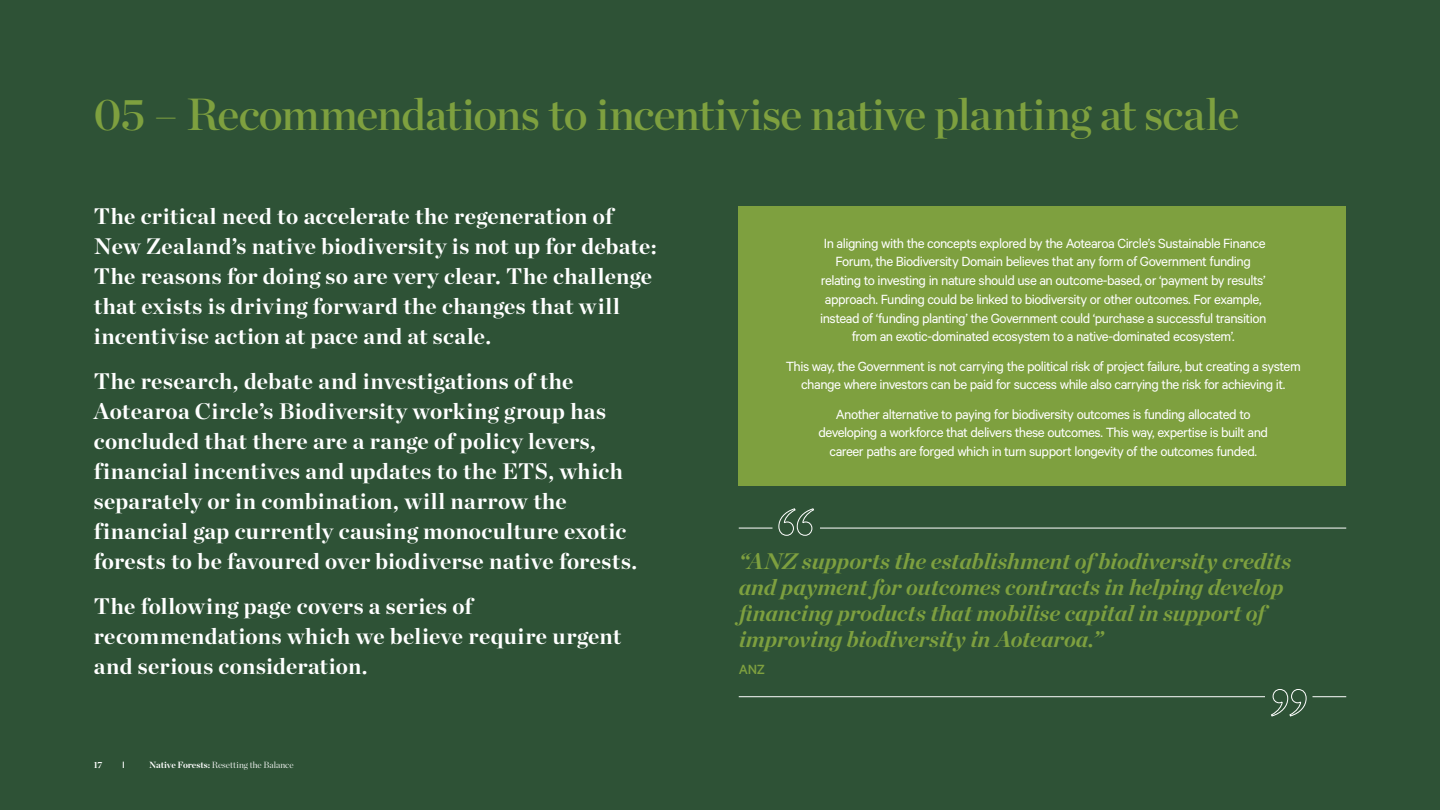
<style>
.page{position:relative;width:1440px;height:810px;background:#2e5236}
.page>*{position:absolute;margin:0;border:0;box-sizing:border-box;transform-origin:0 0}
.t1{font:45px "Chronicle Display Semi";letter-spacing:-.02em;color:#7ea03f}
.t2{font:700 22.5px/30px "Chronicle Display";letter-spacing:.015em;color:#fff}
.t3{font:italic 700 22.5px/26.2px "Chronicle Display";letter-spacing:-.005em;color:#7ea03f}
.t4{font:15px/18.8px "Calibre";letter-spacing:-.035em;color:#fff;text-align:center}
.t5{font:500 15px "Calibre";color:#7ea03f}
.t6{font:300 9px "Chronicle Display";color:#fff}
.t7{font:700 9px "Chronicle Display";color:#fff}
.s1{font-weight:700}
</style>
<div class="page">
<div style="left:739px;top:206px;width:607px;height:280px;background:#7ea03f"></div>
<svg style="left:778px;top:508px;width:36px;height:28px"></svg>
<hr style="left:739px;top:528px;width:33px;height:1px;background:#fff">
<hr style="left:820px;top:528px;width:526px;height:1px;background:#fff">
<svg style="left:1271px;top:689px;width:36px;height:28px"></svg>
<hr style="left:1312px;top:696px;width:34px;height:1px;background:#fff">
<hr style="left:739px;top:696px;width:526px;height:1px;background:#fff">
<h1 class="t1" style="left:94px;top:79px;width:1147px">05 – Recommendations to incentivise native planting at scale</h1>
<p class="t2" style="left:94px;top:200px;width:565px">The critical need to accelerate the regeneration of New Zealand’s native biodiversity is not up for debate:<br>The reasons for doing so are very clear. The challenge that exists is driving forward the changes that will incentivise action at pace and at scale.</p>
<p class="t2" style="left:94px;top:365px;width:545px">The research, debate and investigations of the Aotearoa Circle’s Biodiversity working group has concluded that there are a range of policy levers, financial incentives and updates to the ETS, which separately or in combination, will narrow the financial gap currently causing monoculture exotic forests to be favoured over biodiverse native forests.</p>
<h2 class="t2" style="left:94px;top:590px;width:529px">The following page covers a series of recommendations which we believe require urgent and serious consideration.</h2>
<p class="t7" style="left:94px;top:758px;width:10px">17</p>
<p class="t6" style="left:149px;top:758px;width:146px"><span class="s1">Native Forests:</span> Resetting the Balance</p>
<p class="t4" style="left:820px;top:233px;width:448px">In aligning with the concepts explored by the Aotearoa Circle’s Sustainable Finance Forum, the Biodiversity Domain believes that any form of Government funding relating to investing in nature should use an outcome-based, or ‘payment by results’ approach. Funding could be linked to biodiversity or other outcomes. For example, instead of ‘funding planting’ the Government could ‘purchase a successful transition from an exotic-dominated ecosystem to a native-dominated ecosystem’.</p>
<p class="t4" style="left:786px;top:356px;width:517px">This way, the Government is not carrying the political risk of project failure, but creating a system change where investors can be paid for success while also carrying the risk for achieving it.</p>
<p class="t4" style="left:818px;top:404px;width:451px">Another alternative to paying for biodiversity outcomes is funding allocated to developing a workforce that delivers these outcomes. This way, expertise is built and career paths are forged which in turn support longevity of the outcomes funded.</p>
<h2 class="t3" style="left:739px;top:546px;width:554px">“ANZ supports the establishment of biodiversity credits and payment for outcomes contracts in helping develop financing products that mobilise capital in support of improving biodiversity in Aotearoa.”</h2>
<p class="t5" style="left:739px;top:661px;width:28px">ANZ</p>
</div>
